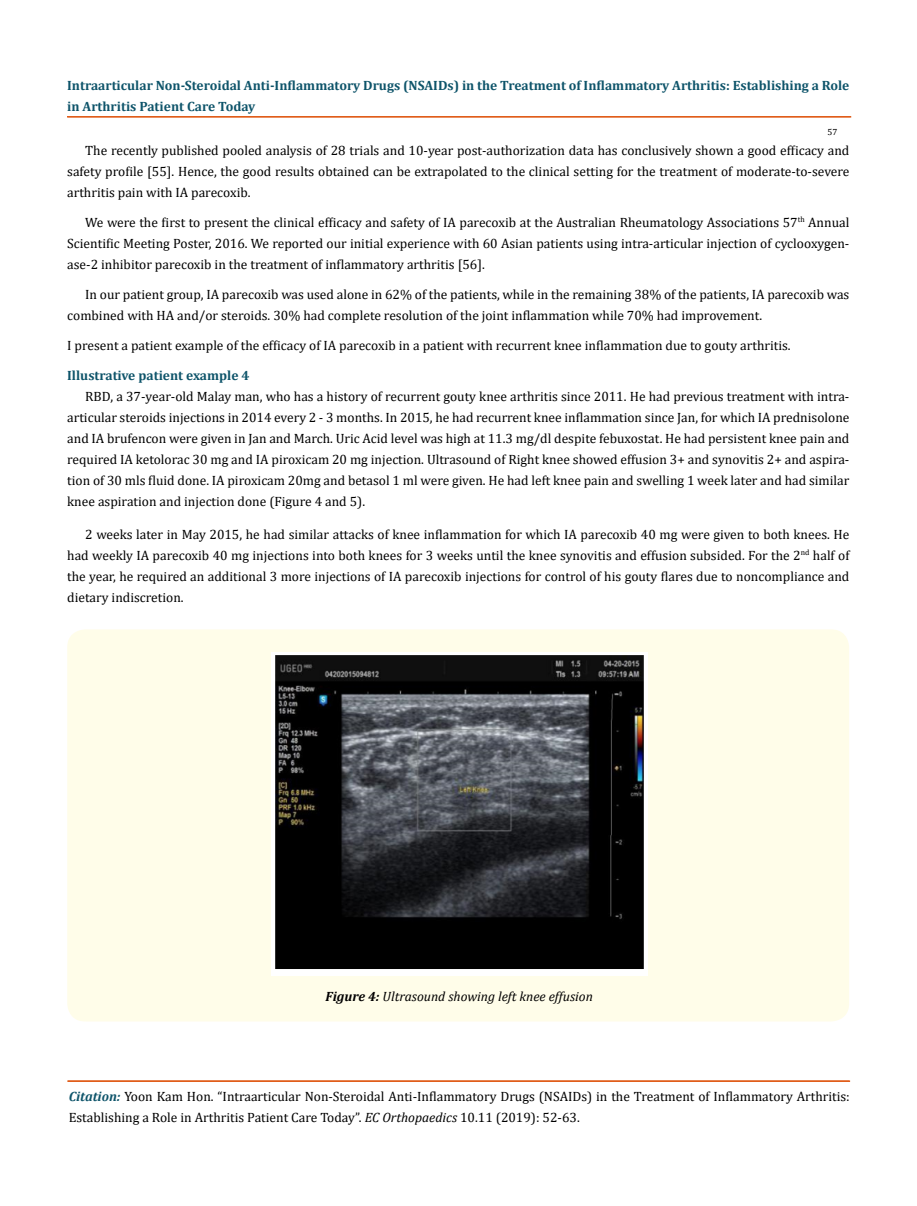
<style>
.page{position:relative;width:917px;height:1206px;background:#fff}
.page>*{position:absolute;margin:0;border:0;box-sizing:border-box;transform-origin:0 0}
.t1{font:13.5px/21px "Cambria";color:#000;text-align:justify}
.t2{font:700 13.5px/21px "Cambria";color:#0e546a}
.t3{font:italic 13.5px "Cambria";color:#000}
.t4{font:9px "Cambria";color:#000}
.s1{font-weight:700}
.s2{font-weight:700;font-style:italic;color:#0e546a}
.s3{font-style:italic}
</style>
<div class="page">
<hr style="left:68px;top:117px;width:782px;height:1px;background:#e05d1a">
<div style="left:67px;top:116px;width:783px;height:1px;border:1px solid #e05d1a"></div>
<div style="left:68px;top:1081px;width:781px;height:1px;border:1px solid #e05d1a"></div>
<div style="left:67px;top:629px;width:782px;height:393px;background:#fffde9;border-radius:18px"></div>
<img style="left:271px;top:653px;width:376px;height:322px">
<p class="t2" style="left:67px;top:75px;width:783px">Intraarticular Non-Steroidal Anti-Inflammatory Drugs (NSAIDs) in the Treatment of Inflammatory Arthritis: Establishing a Role in Arthritis Patient Care Today</p>
<p class="t1" style="left:67px;top:140px;width:783px;text-indent:18px">The recently published pooled analysis of 28 trials and 10-year post-authorization data has conclusively shown a good efficacy and safety profile [55]. Hence, the good results obtained can be extrapolated to the clinical setting for the treatment of moderate-to-severe arthritis pain with IA parecoxib.</p>
<p class="t1" style="left:67px;top:212px;width:783px;text-indent:18px">We were the first to present the clinical efficacy and safety of IA parecoxib at the Australian Rheumatology Associations 57<sup>th</sup> Annual Scientific Meeting Poster, 2016. We reported our initial experience with 60 Asian patients using intra-articular injection of cyclooxygen&shy;ase-2 inhibitor parecoxib in the treatment of inflammatory arthritis [56].</p>
<p class="t1" style="left:67px;top:284px;width:783px;text-indent:18px">In our patient group, IA parecoxib was used alone in 62% of the patients, while in the remaining 38% of the patients, IA parecoxib was combined with HA and/or steroids. 30% had complete resolution of the joint inflammation while 70% had improvement.</p>
<p class="t1" style="left:67px;top:335px;width:725px">I present a patient example of the efficacy of IA parecoxib in a patient with recurrent knee inflammation due to gouty arthritis.</p>
<p class="t2" style="left:67px;top:364px;width:184px">Illustrative patient example 4</p>
<p class="t1" style="left:67px;top:386px;width:783px;text-indent:18px">RBD, a 37-year-old Malay man, who has a history of recurrent gouty knee arthritis since 2011. He had previous treatment with intra&shy;articular steroids injections in 2014 every 2 - 3 months. In 2015, he had recurrent knee inflammation since Jan, for which IA prednisolone and IA brufencon were given in Jan and March. Uric Acid level was high at 11.3 mg/dl despite febuxostat. He had persistent knee pain and required IA ketolorac 30 mg and IA piroxicam 20 mg injection. Ultrasound of Right knee showed effusion 3+ and synovitis 2+ and aspira&shy;tion of 30 mls fluid done. IA piroxicam 20mg and betasol 1 ml were given. He had left knee pain and swelling 1 week later and had similar knee aspiration and injection done (Figure 4 and 5).</p>
<p class="t1" style="left:67px;top:524px;width:783px;text-indent:18px">2 weeks later in May 2015, he had similar attacks of knee inflammation for which IA parecoxib 40 mg were given to both knees. He had weekly IA parecoxib 40 mg injections into both knees for 3 weeks until the knee synovitis and effusion subsided. For the 2<sup>nd</sup> half of the year, he required an additional 3 more injections of IA parecoxib injections for control of his gouty flares due to noncompliance and dietary indiscretion.</p>
<p class="t4" style="left:827px;top:127px;width:11px">57</p>
<p class="t3" style="left:325px;top:987px;width:269px"><span class="s1">Figure 4:</span> Ultrasound showing left knee effusion</p>
<p class="t1" style="left:69px;top:1085px;width:782px"><span class="s2">Citation:</span> Yoon Kam Hon. “Intraarticular Non-Steroidal Anti-Inflammatory Drugs (NSAIDs) in the Treatment of Inflammatory Arthritis:<br>Establishing a Role in Arthritis Patient Care Today”. <span class="s3">EC Orthopaedics</span> 10.11 (2019): 52-63.</p>
</div>
